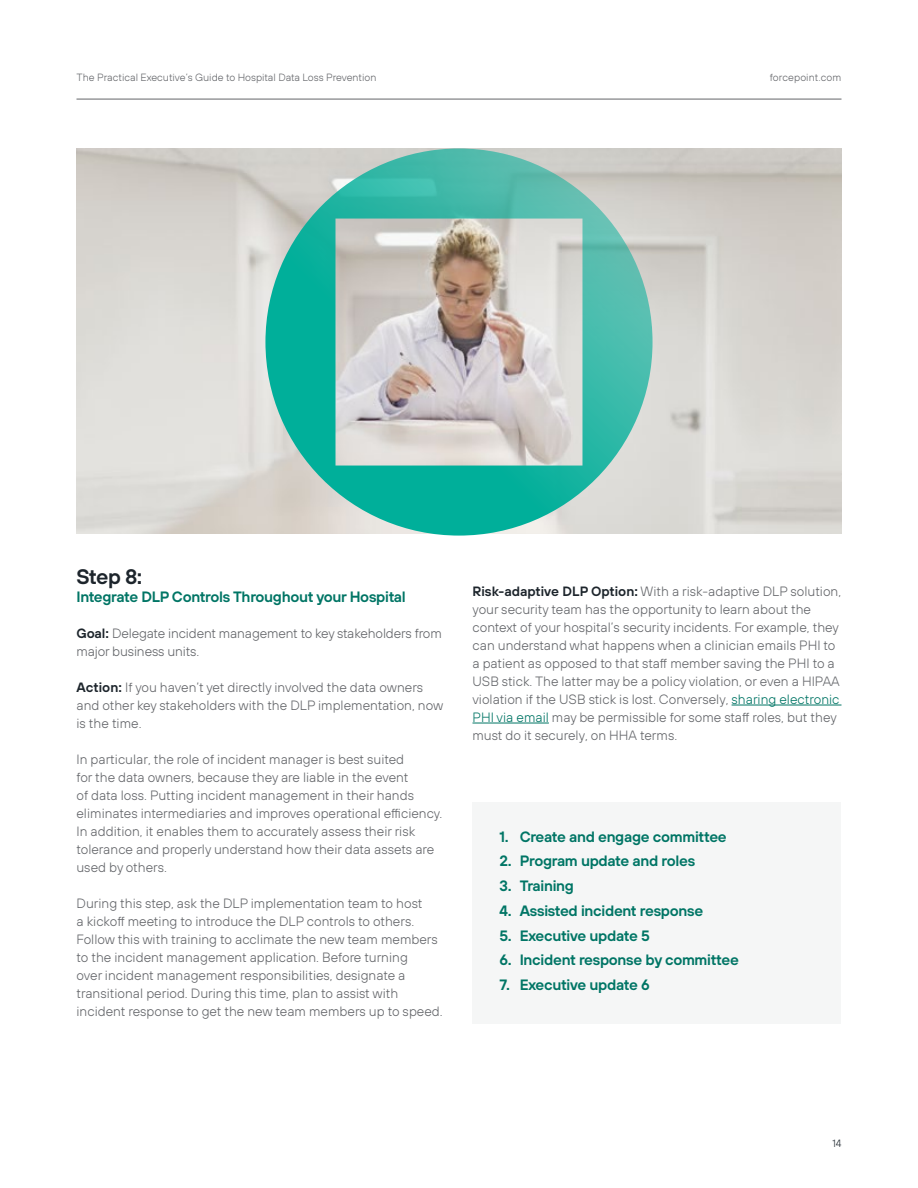
<style>
.page{position:relative;width:918px;height:1188px;background:#fff}
.page>*{position:absolute;margin:0;border:0;box-sizing:border-box;transform-origin:0 0}
.t1{font:600 21px "FP Sans";color:#1d252c}
.t2{font:600 15px "FP Sans";letter-spacing:-.02em;color:#007565}
.t3{font:300 13.5px/18px "FP Sans";color:#636569}
.t4{font:300 10.5px "FP Sans";color:#636569}
.t5{font:300 10.5px "FP Sans";color:#1d252c}
.s1{font-weight:600;color:#1d252c}
.s2{color:#007565}
</style>
<div class="page">
<hr style="left:76px;top:99px;width:766px;height:1px;background:#636569">
<hr style="left:732px;top:705px;width:110px;height:1px;background:#007565">
<hr style="left:472px;top:723px;width:77px;height:1px;background:#007565">
<div style="left:472px;top:802px;width:370px;height:222px;background:#f5f6f6"></div>
<svg style="left:265px;top:148px;width:388px;height:388px;background:#90c3b9"></svg>
<p class="t4" style="left:76px;top:71px;width:301px">The Practical Executive’s Guide to Hospital Data Loss Prevention</p>
<p class="t4" style="left:770px;top:71px;width:73px">forcepoint.com</p>
<h1 class="t1" style="left:76px;top:563px;width:67px">Step 8:</h1>
<p class="t2" style="left:76px;top:587px;width:331px">Integrate DLP Controls Throughout your Hospital</p>
<p class="t3" style="left:76px;top:624px;width:367px"><span class="s1">Goal:</span> Delegate incident management to key stakeholders from major business units.</p>
<p class="t3" style="left:76px;top:678px;width:368px"><span class="s1">Action:</span> If you haven’t yet directly involved the data owners and other key stakeholders with the DLP implementation, now is the time.</p>
<p class="t3" style="left:76px;top:750px;width:367px">In particular, the role of incident manager is best suited<br>for the data owners, because they are liable in the event<br>of data loss. Putting incident management in their hands eliminates intermediaries and improves operational efficiency.<br>In addition, it enables them to accurately assess their risk tolerance and properly understand how their data assets are used by others.</p>
<p class="t3" style="left:76px;top:894px;width:368px">During this step, ask the DLP implementation team to host<br>a kickoff meeting to introduce the DLP controls to others.<br>Follow this with training to acclimate the new team members to the incident management application. Before turning<br>over incident management responsibilities, designate a transitional period. During this time, plan to assist with incident response to get the new team members up to speed.</p>
<p class="t3" style="left:472px;top:582px;width:370px"><span class="s1">Risk-adaptive DLP Option:</span> With a risk-adaptive DLP solution, your security team has the opportunity to learn about the context of your hospital’s security incidents. For example, they can understand what happens when a clinician emails PHI to a patient as opposed to that staff member saving the PHI to a USB stick. The latter may be a policy violation, or even a HIPAA violation if the USB stick is lost. Conversely, <span class="s2">sharing electronic PHI via email</span> may be permissible for some staff roles, but they must do it securely, on HHA terms.</p>
<p class="t2" style="left:500px;top:826px;width:229px">1. Create and engage committee</p>
<p class="t2" style="left:500px;top:851px;width:197px">2. Program update and roles</p>
<p class="t2" style="left:500px;top:876px;width:76px">3. Training</p>
<p class="t2" style="left:500px;top:901px;width:205px">4. Assisted incident response</p>
<p class="t2" style="left:500px;top:925px;width:152px">5. Executive update 5</p>
<p class="t2" style="left:500px;top:950px;width:241px">6. Incident response by committee</p>
<p class="t2" style="left:500px;top:975px;width:152px">7. Executive update 6</p>
<p class="t5" style="left:832px;top:1137px;width:11px">14</p>
</div>
